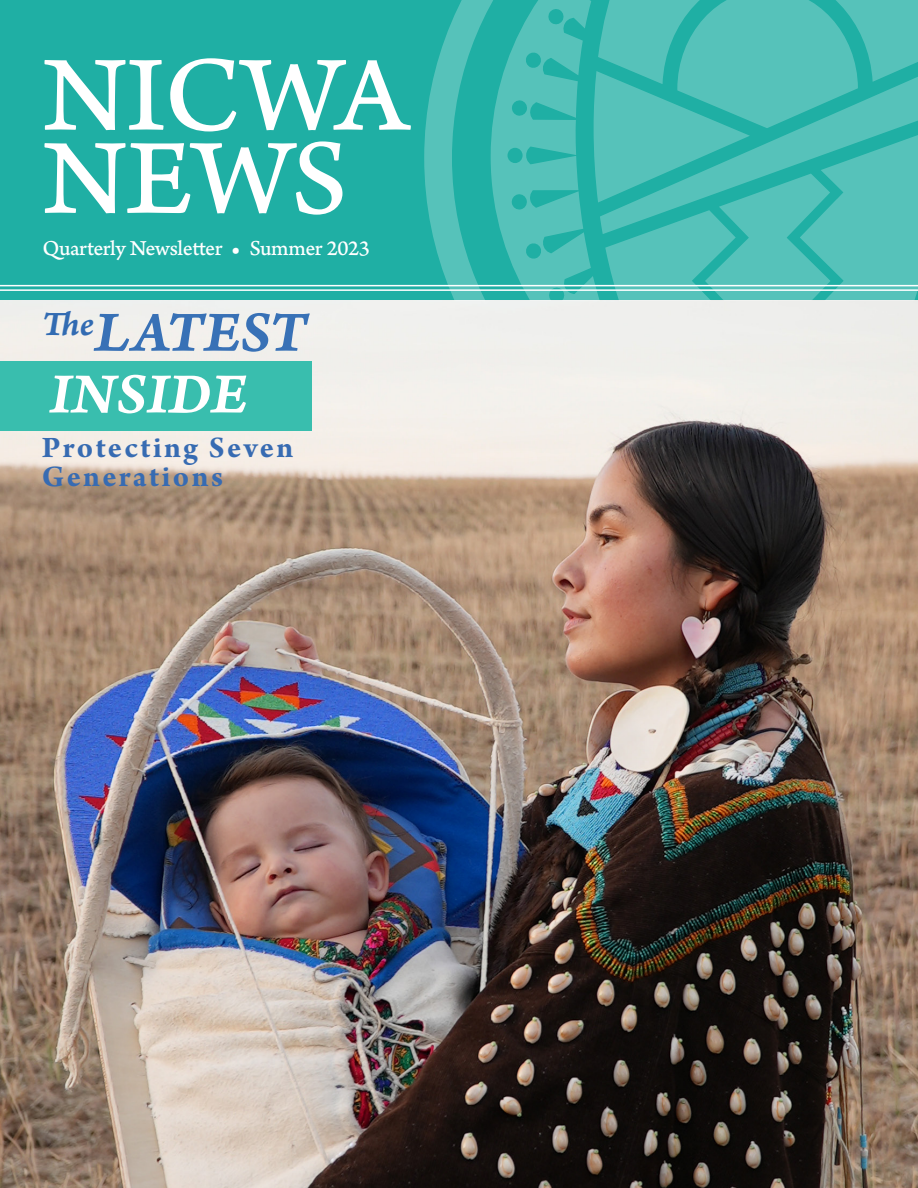
<style>
.page{position:relative;width:918px;height:1188px;background:#1fafa4}
.page>*{position:absolute;margin:0;border:0;box-sizing:border-box;transform-origin:0 0}
.t1{font:111.75px "Arno Pro Caption";letter-spacing:-.02em;color:#fff}
.Inside_this_Issue{font:60px "Arno Pro Smbd Italic Caption";letter-spacing:-.01em;color:#fff}
.Inside_this_Issue-2{font:60px "Arno Pro Smbd Italic Caption";letter-spacing:-.02em;color:#3871b6}
.Inside_this_Issue-3{font:36px "Arno Pro Smbd Italic Caption";color:#326bb2}
.t2{font:700 31.5px/28.5px "Arno Pro";letter-spacing:.075em;color:#376bb2}
.t3{font:22.35px "Arno Pro Caption";letter-spacing:-.02em;color:#fff}
</style>
<div class="page">
<hr style="left:0;top:289px;width:918px;height:2px;background:#fff">
<hr style="left:0;top:285px;width:918px;height:1px;background:#fff">
<img style="left:0;top:300px;width:918px;height:888px">
<svg style="left:424px;top:0;width:67px;height:300px"></svg>
<svg style="left:491px;top:0;width:103px;height:300px;fill:#56c2ba"></svg>
<svg style="left:594px;top:0;width:324px;height:300px"></svg>
<div style="left:0;top:361px;width:311px;height:70px;background:#39beae"></div>
<p class="t1" style="left:42px;top:29px;width:368px">NICWA</p>
<p class="t1" style="left:42px;top:113px;width:307px">NEWS</p>
<p class="t3" style="left:42px;top:235px;width:329px">Quarterly Newsletter • Summer 2023</p>
<p class="Inside_this_Issue-3" style="left:42px;top:301px;width:54px">The</p>
<p class="Inside_this_Issue-2" style="left:94px;top:295px;width:215px">LATEST</p>
<p class="Inside_this_Issue" style="left:49px;top:357px;width:199px">INSIDE</p>
<p class="t2" style="left:42px;top:435px;width:253px">Protecting Seven<br>Generations</p>
</div>
